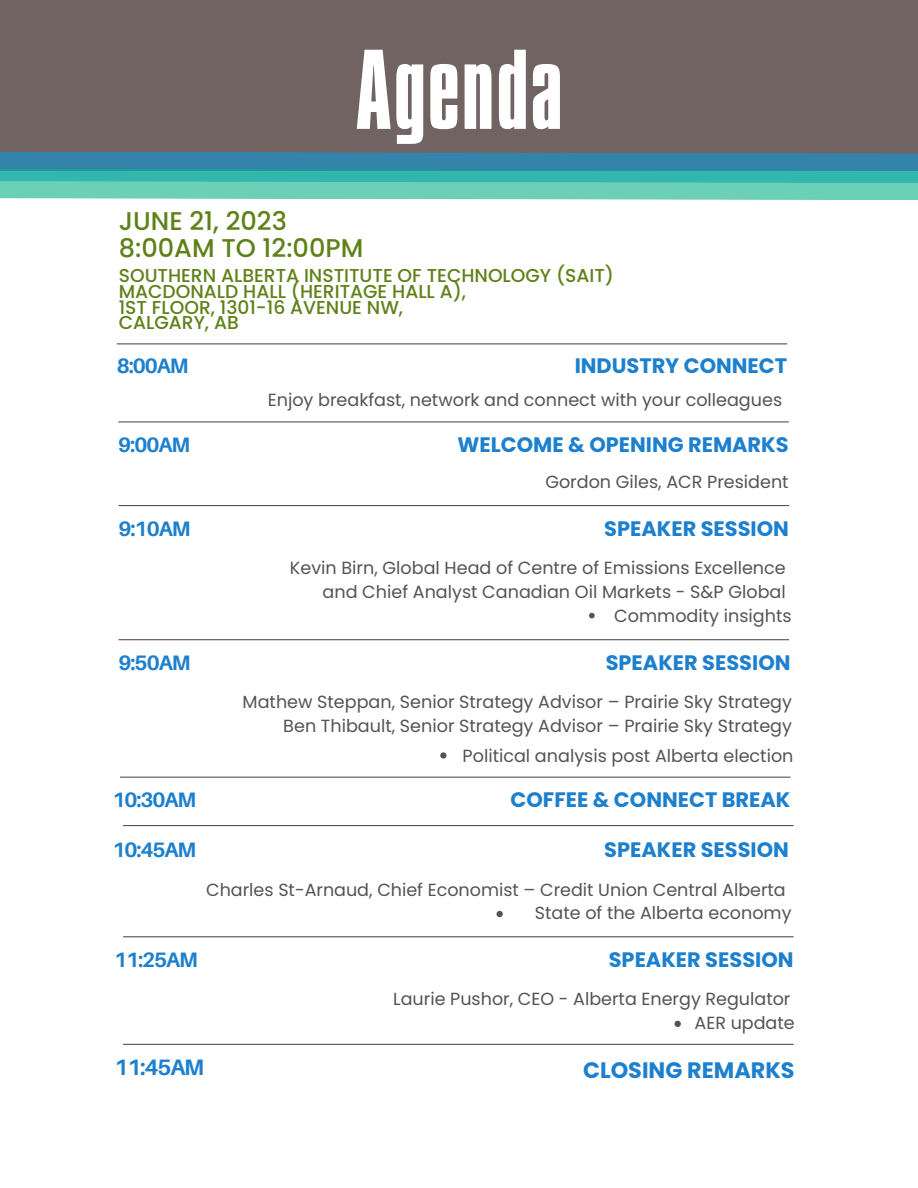
<style>
.page{position:relative;width:918px;height:1188px;background:#fff}
.page>*{position:absolute;margin:0;border:0;box-sizing:border-box;transform-origin:0 0}
.t1{font:97.5px "Aka Acid GR Compacta";letter-spacing:.015em;color:#fff}
.t2{font:500 25.65px "Poppins";color:#5f8119}
.t3{font:700 22.35px "Poppins";color:#1d80ce}
.t4{font:700 22.35px "Aileron";letter-spacing:-.05em;color:#1d80ce}
.t5{font:700 20.85px "Poppins";color:#1d80ce}
.t6{font:700 20.85px "Aileron";letter-spacing:-.05em;color:#1d80ce}
.t7{font:500 18.6px "Poppins";color:#5f8119}
.t8{font:17.55px "Poppins";color:#545454}
</style>
<div class="page">
<hr style="left:118px;top:421px;width:671px;height:1px;background:#545454">
<hr style="left:117px;top:343px;width:670px;height:1px;background:#545454">
<hr style="left:119px;top:505px;width:670px;height:1px;background:#545454">
<hr style="left:119px;top:639px;width:670px;height:1px;background:#545454">
<hr style="left:120px;top:777px;width:671px;height:1px;background:#545454">
<svg style="left:589px;top:613px;width:6px;height:5px"></svg>
<svg style="left:440px;top:752px;width:6px;height:7px"></svg>
<hr style="left:123px;top:825px;width:671px;height:1px;background:#545454">
<hr style="left:123px;top:936px;width:671px;height:1px;background:#545454">
<svg style="left:675px;top:1021px;width:6px;height:6px"></svg>
<hr style="left:123px;top:1044px;width:671px;height:1px;background:#545454">
<svg style="left:497px;top:911px;width:6px;height:6px"></svg>
<div style="left:0;top:0;width:918px;height:170px;background:#716362"></div>
<svg style="left:0;top:152px;width:918px;height:48px;background:#4aacaf"></svg>
<p class="t1" style="left:355px;top:52px;width:209px">Agenda</p>
<p class="t2" style="left:119px;top:203px;width:170px">JUNE 21, 2023</p>
<p class="t2" style="left:119px;top:230px;width:246px">8:00AM TO 12:00PM</p>
<p class="t7" style="left:119px;top:262px;width:497px">SOUTHERN ALBERTA INSTITUTE OF TECHNOLOGY (SAIT)</p>
<p class="t7" style="left:119px;top:278px;width:349px">MACDONALD HALL (HERITAGE HALL A),</p>
<p class="t7" style="left:119px;top:294px;width:286px">1ST FLOOR, 1301-16 AVENUE NW,</p>
<p class="t7" style="left:119px;top:310px;width:121px">CALGARY, AB</p>
<p class="t6" style="left:117px;top:353px;width:73px">8:00AM</p>
<p class="t5" style="left:575px;top:351px;width:214px">INDUSTRY CONNECT</p>
<p class="t8" style="left:268px;top:388px;width:516px">Enjoy breakfast, network and connect with your colleagues</p>
<p class="t6" style="left:118px;top:432px;width:73px">9:00AM</p>
<p class="t5" style="left:458px;top:430px;width:333px">WELCOME &amp; OPENING REMARKS</p>
<p class="t8" style="left:545px;top:470px;width:245px">Gordon Giles, ACR President</p>
<p class="t6" style="left:119px;top:515px;width:73px">9:10AM</p>
<p class="t5" style="left:604px;top:514px;width:186px">SPEAKER SESSION</p>
<p class="t8" style="left:290px;top:556px;width:497px">Kevin Birn, Global Head of Centre of Emissions Excellence</p>
<p class="t8" style="left:323px;top:580px;width:465px">and Chief Analyst Canadian Oil Markets - S&amp;P Global</p>
<p class="t8" style="left:614px;top:603px;width:179px">Commodity insights</p>
<p class="t6" style="left:119px;top:649px;width:73px">9:50AM</p>
<p class="t5" style="left:606px;top:648px;width:186px">SPEAKER SESSION</p>
<p class="t8" style="left:243px;top:690px;width:551px">Mathew Steppan, Senior Strategy Advisor – Prairie Sky Strategy</p>
<p class="t8" style="left:283px;top:714px;width:510px">Ben Thibault, Senior Strategy Advisor – Prairie Sky Strategy</p>
<p class="t8" style="left:463px;top:743px;width:332px">Political analysis post Alberta election</p>
<p class="t6" style="left:112px;top:787px;width:85px">10:30AM</p>
<p class="t5" style="left:511px;top:785px;width:281px">COFFEE &amp; CONNECT BREAK</p>
<p class="t6" style="left:112px;top:837px;width:85px">10:45AM</p>
<p class="t5" style="left:604px;top:836px;width:186px">SPEAKER SESSION</p>
<p class="t8" style="left:206px;top:877px;width:581px">Charles St-Arnaud, Chief Economist – Credit Union Central Alberta</p>
<p class="t8" style="left:535px;top:901px;width:258px">State of the Alberta economy</p>
<p class="t6" style="left:114px;top:947px;width:85px">11:25AM</p>
<p class="t5" style="left:609px;top:945px;width:186px">SPEAKER SESSION</p>
<p class="t8" style="left:393px;top:987px;width:399px">Laurie Pushor, CEO - Alberta Energy Regulator</p>
<p class="t8" style="left:695px;top:1011px;width:102px">AER update</p>
<p class="t4" style="left:115px;top:1054px;width:91px">11:45AM</p>
<p class="t3" style="left:583px;top:1054px;width:213px">CLOSING REMARKS</p>
</div>
